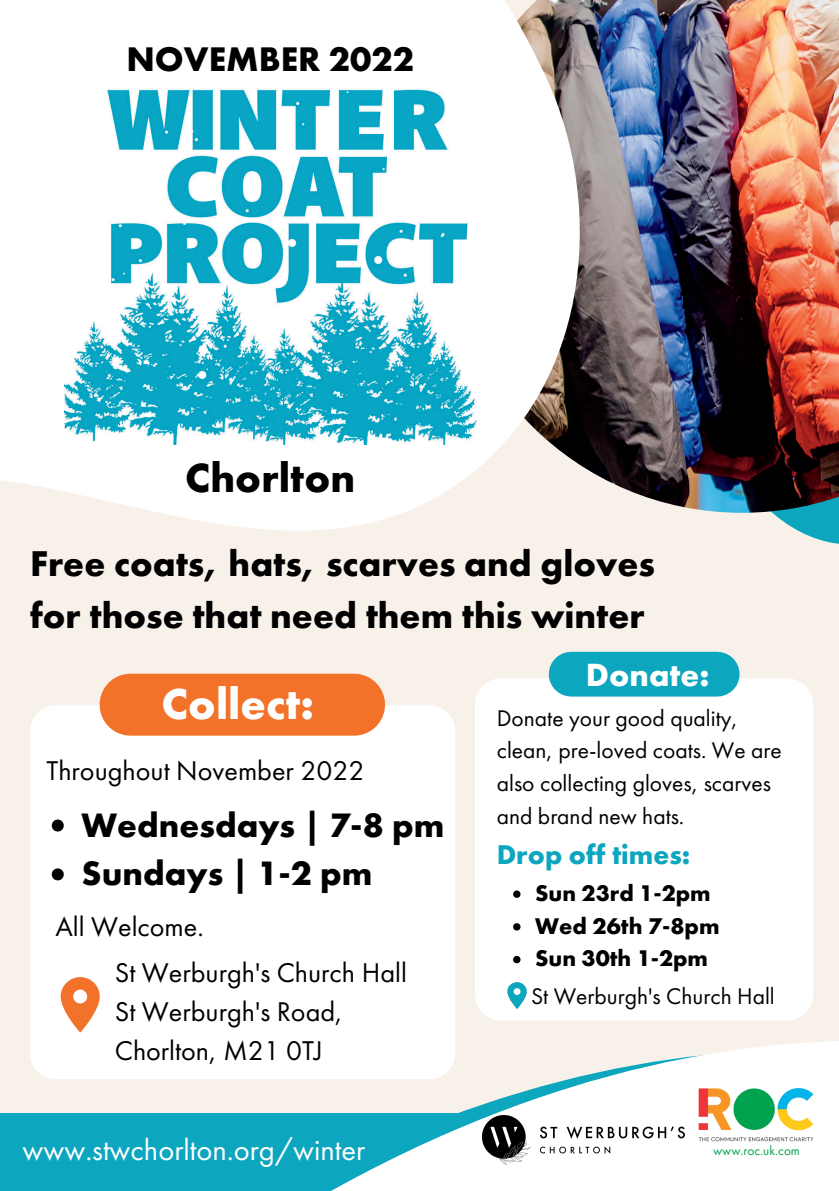
<style>
.page{position:relative;width:839px;height:1191px;background:#fff}
.page>*{position:absolute;margin:0;border:0;box-sizing:border-box;transform-origin:0 0}
.t1{font:700 45.2px "Futura PT";color:#fff}
.t2{font:700 42.4px "Futura PT";color:#000}
.t3{font:700 37.2px/51.6px "Futura PT";color:#000}
.t4{font:700 35.4px "Futura PT";color:#000}
.t5{font:700 35.2px/48.8px "Futura PT";color:#000}
.t6{font:700 33.4px "Futura PT";color:#fff}
.t7{font:30.6px "Futura PT";color:#fff}
.t8{font:28.2px/39px "Futura PT";color:#000}
.t9{font:700 28.2px "Futura PT";color:#0da6bf}
.t10{font:700 23.6px "Futura PT";color:#000}
.t11{font:23.4px/32.6px "Futura PT";color:#000}
.t12{font:700 23.4px "Futura PT";color:#000}
.t13{font:13.4px "Futura PT";color:#00a34d}
</style>
<div class="page">
<div style="left:0;top:0;width:838px;height:1191px;background:#f7f1ea"></div>
<svg style="left:772px;top:513px;width:66px;height:31px;fill:#0da6bf"></svg>
<img style="left:711px;top:0;width:127px;height:513px">
<svg style="left:0;top:0;width:711px;height:531px;background:#c7c7cd"></svg>
<div style="left:0;top:1113px;width:838px;height:78px;background:#0da6bf"></div>
<div style="left:30px;top:705px;width:425px;height:374px;background:#fff;border-radius:26px"></div>
<div style="left:475px;top:678px;width:338px;height:343px;background:#fff;border-radius:26px"></div>
<svg style="left:331px;top:1015px;width:507px;height:176px;fill:#fff"></svg>
<img style="left:65px;top:70px;width:411px;height:374px">
<div style="left:130px;top:674px;width:224px;height:62px;background:#f37229"></div>
<div style="left:571px;top:652px;width:146px;height:45px;background:#0da6bf"></div>
<svg style="left:61px;top:977px;width:39px;height:56px"></svg>
<svg style="left:507px;top:982px;width:20px;height:27px"></svg>
<svg style="left:513px;top:890px;width:7px;height:8px"></svg>
<svg style="left:513px;top:923px;width:7px;height:8px"></svg>
<svg style="left:513px;top:956px;width:7px;height:7px"></svg>
<svg style="left:52px;top:820px;width:12px;height:12px"></svg>
<svg style="left:52px;top:868px;width:12px;height:12px"></svg>
<img style="left:482px;top:1115px;width:202px;height:50px">
<img style="left:698px;top:1088px;width:115px;height:54px">
<h3 class="t4" style="left:126px;top:36px;width:289px">NOVEMBER 2022</h3>
<h2 class="t2" style="left:185px;top:451px;width:171px">Chorlton</h2>
<h3 class="t3" style="left:30px;top:538px;width:626px">Free coats, hats, scarves and gloves for those that need them this winter</h3>
<h3 class="t6" style="left:585px;top:653px;width:125px">Donate:</h3>
<h1 class="t1" style="left:162px;top:675px;width:154px">Collect:</h1>
<p class="t11" style="left:496px;top:701px;width:286px">Donate your good quality, clean, pre-loved coats. We are also collecting gloves, scarves and brand new hats.</p>
<p class="t9" style="left:496px;top:837px;width:195px">Drop off times:</p>
<p class="t8" style="left:46px;top:751px;width:319px">Throughout November 2022</p>
<h3 class="t5" style="left:82px;top:800px;width:364px">Wednesdays | 7-8 pm<br>Sundays | 1-2 pm</h3>
<p class="t12" style="left:535px;top:878px;width:177px">Sun 23rd 1-2pm</p>
<p class="t10" style="left:535px;top:911px;width:186px">Wed 26th 7-8pm</p>
<p class="t12" style="left:535px;top:943px;width:174px">Sun 30th 1-2pm</p>
<p class="t8" style="left:55px;top:907px;width:150px">All Welcome.</p>
<p class="t8" style="left:115px;top:953px;width:293px">St Werburgh's Church Hall<br>St Werburgh's Road,<br>Chorlton, M21 0TJ</p>
<p class="t11" style="left:531px;top:980px;width:245px">St Werburgh's Church Hall</p>
<h3 class="t7" style="left:23px;top:1130px;width:344px">www.stwchorlton.org/winter</h3>
<p class="t13" style="left:713px;top:1142px;width:88px">www.roc.uk.com</p>
</div>
